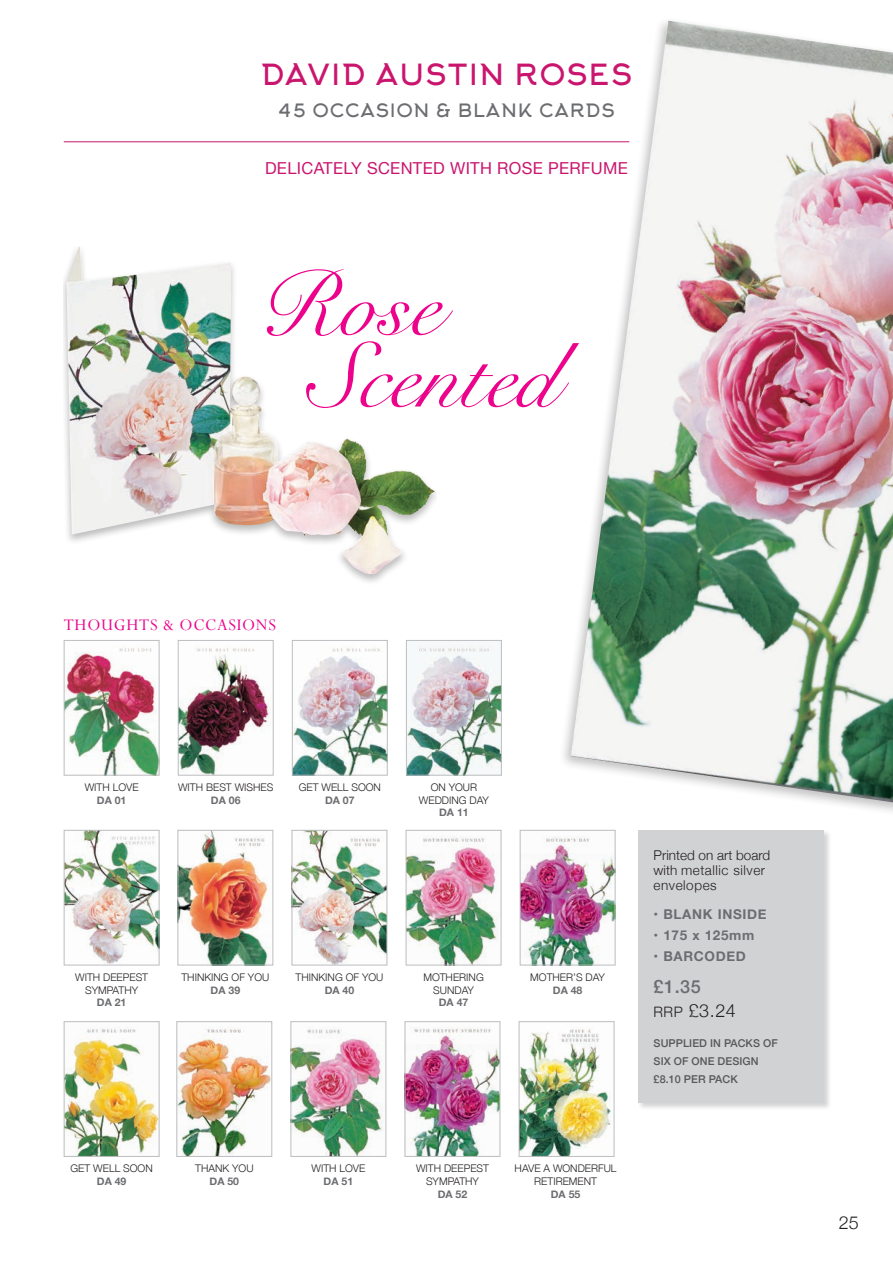
<style>
.page{position:relative;width:893px;height:1263px;background:#fff}
.page>*{position:absolute;margin:0;border:0;box-sizing:border-box;transform-origin:0 0}
.MESSAGE{font:91.65px "Snell Roundhand";color:#ed028c}
.RANGE{font:28.5px "Arkhip";letter-spacing:.04em;color:#ca156e}
.MESSAGE-2{font:18px "Arkhip";letter-spacing:.04em;color:#6c6d70}
.MESSAGE-3{font:18px "Perpetua";letter-spacing:.04em;color:#ed028c}
.Paragraph_Style_6{font:300 18px "Helvetica Neue";color:#231f20}
.t1{font:500 18px "Helvetica Neue";color:#6c6d70}
.t2{font:16.5px "Helvetica Neue";letter-spacing:.02em;color:#ca156e}
.size{font:700 13.5px "Helvetica Neue";letter-spacing:.05em;color:#6c6d70}
.t3{font:300 13.5px "Helvetica Neue";letter-spacing:.04em;color:#231f20}
.t4{font:300 13.5px "Helvetica Neue";color:#231f20}
.size-2{font:500 10.8px "Helvetica Neue";letter-spacing:.005em;color:#57585a}
.t5{font:300 10.5px/12.6px "Helvetica Neue";color:#231f20;text-align:center}
.Paragraph_Style_6-2{font:700 10.5px "Helvetica Neue";color:#6c6d70}
.s1{font-size:14.4px}
</style>
<div class="page">
<img style="left:571px;top:21px;width:322px;height:781px">
<hr style="left:64px;top:141px;width:565px;height:1px;background:#ca156e">
<div style="left:637px;top:829px;width:195px;height:282px;background:#231f20;opacity:.2"></div>
<div style="left:638px;top:830px;width:185px;height:272px;background:#d1d2d4"></div>
<div style="left:64px;top:247px;width:372px;height:338px;background:#231f20;opacity:.3"></div>
<img style="left:67px;top:247px;width:369px;height:328px">
<img style="left:66px;top:648px;width:91px;height:125px">
<div style="left:64px;top:640px;width:95px;height:135px;border:1px solid #bcbdc0"></div>
<img style="left:180px;top:646px;width:91px;height:127px">
<div style="left:178px;top:640px;width:96px;height:135px;border:1px solid #bcbdc0"></div>
<img style="left:294px;top:646px;width:92px;height:127px">
<div style="left:292px;top:640px;width:96px;height:135px;border:1px solid #bcbdc0"></div>
<img style="left:408px;top:645px;width:92px;height:128px">
<div style="left:406px;top:640px;width:96px;height:135px;border:1px solid #bcbdc0"></div>
<img style="left:66px;top:832px;width:91px;height:131px">
<div style="left:64px;top:830px;width:95px;height:135px;border:1px solid #bcbdc0"></div>
<img style="left:180px;top:832px;width:89px;height:131px">
<div style="left:178px;top:830px;width:95px;height:135px;border:1px solid #bcbdc0"></div>
<img style="left:294px;top:832px;width:91px;height:131px">
<div style="left:292px;top:830px;width:95px;height:135px;border:1px solid #bcbdc0"></div>
<img style="left:522px;top:836px;width:91px;height:127px">
<div style="left:520px;top:830px;width:95px;height:135px;border:1px solid #bcbdc0"></div>
<img style="left:408px;top:836px;width:91px;height:127px">
<div style="left:406px;top:830px;width:95px;height:135px;border:1px solid #bcbdc0"></div>
<img style="left:178px;top:1028px;width:92px;height:127px">
<div style="left:176px;top:1021px;width:96px;height:136px;border:1px solid #bcbdc0"></div>
<img style="left:293px;top:1027px;width:91px;height:128px">
<div style="left:291px;top:1021px;width:95px;height:136px;border:1px solid #bcbdc0"></div>
<img style="left:521px;top:1028px;width:90px;height:127px">
<div style="left:519px;top:1021px;width:95px;height:136px;border:1px solid #bcbdc0"></div>
<img style="left:407px;top:1027px;width:91px;height:128px">
<div style="left:405px;top:1021px;width:95px;height:136px;border:1px solid #bcbdc0"></div>
<img style="left:66px;top:1027px;width:91px;height:128px">
<div style="left:64px;top:1021px;width:95px;height:136px;border:1px solid #bcbdc0"></div>
<p class="RANGE" style="left:261px;top:58px;width:373px">DAVID AUSTIN ROSES</p>
<p class="MESSAGE-2" style="left:278px;top:100px;width:338px">45 OCCASION &amp; BLANK CARDS</p>
<p class="t2" style="left:265px;top:156px;width:364px">DELICATELY SCENTED WITH ROSE PERFUME</p>
<p class="MESSAGE" style="left:258px;top:232px;width:185px">Rose</p>
<p class="MESSAGE" style="left:308px;top:304px;width:251px">Scented</p>
<p class="MESSAGE-3" style="left:64px;top:614px;width:214px">THOUGHTS &amp; OCCASIONS</p>
<p class="t5" style="left:85px;top:780px;width:55px">WITH LOVE</p>
<p class="Paragraph_Style_6-2" style="left:97px;top:792px;width:31px">DA 01</p>
<p class="t5" style="left:178px;top:780px;width:97px">WITH BEST WISHES</p>
<p class="Paragraph_Style_6-2" style="left:211px;top:792px;width:31px">DA 06</p>
<p class="t5" style="left:299px;top:780px;width:84px">GET WELL SOON</p>
<p class="Paragraph_Style_6-2" style="left:325px;top:792px;width:31px">DA 07</p>
<p class="t5" style="left:431px;top:780px;width:48px">ON YOUR</p>
<p class="t5" style="left:419px;top:793px;width:72px">WEDDING DAY</p>
<p class="Paragraph_Style_6-2" style="left:439px;top:804px;width:31px">DA 11</p>
<p class="t5" style="left:75px;top:970px;width:74px">WITH DEEPEST<br>SYMPATHY</p>
<p class="Paragraph_Style_6-2" style="left:97px;top:994px;width:31px">DA 21</p>
<p class="t5" style="left:181px;top:970px;width:89px">THINKING OF YOU</p>
<p class="Paragraph_Style_6-2" style="left:211px;top:981px;width:31px">DA 39</p>
<p class="t5" style="left:296px;top:970px;width:89px">THINKING OF YOU</p>
<p class="Paragraph_Style_6-2" style="left:325px;top:981px;width:31px">DA 40</p>
<p class="t5" style="left:423px;top:970px;width:62px">MOTHERING</p>
<p class="t5" style="left:433px;top:983px;width:42px">SUNDAY</p>
<p class="Paragraph_Style_6-2" style="left:439px;top:994px;width:31px">DA 47</p>
<p class="t5" style="left:530px;top:970px;width:76px">MOTHER’S DAY</p>
<p class="Paragraph_Style_6-2" style="left:553px;top:981px;width:31px">DA 48</p>
<p class="t4" style="left:654px;top:844px;width:118px">Printed on art board</p>
<p class="t3" style="left:654px;top:859px;width:113px">with metallic silver</p>
<p class="t3" style="left:654px;top:874px;width:65px">envelopes</p>
<p class="size" style="left:654px;top:903px;width:114px">• BLANK INSIDE</p>
<p class="size" style="left:654px;top:924px;width:102px">• 175 x 125mm</p>
<p class="size" style="left:654px;top:945px;width:94px">• BARCODED</p>
<p class="t1" style="left:654px;top:972px;width:49px">£1.35</p>
<p class="Paragraph_Style_6" style="left:654px;top:996px;width:84px"><span class="s1">RRP</span> £3.24</p>
<p class="size-2" style="left:654px;top:1034px;width:126px">SUPPLIED IN PACKS OF</p>
<p class="size-2" style="left:654px;top:1052px;width:106px">SIX OF ONE DESIGN</p>
<p class="size-2" style="left:654px;top:1070px;width:86px">£8.10 PER PACK</p>
<p class="t5" style="left:71px;top:1161px;width:84px">GET WELL SOON</p>
<p class="Paragraph_Style_6-2" style="left:97px;top:1173px;width:31px">DA 49</p>
<p class="t5" style="left:195px;top:1161px;width:60px">THANK YOU</p>
<p class="Paragraph_Style_6-2" style="left:210px;top:1173px;width:31px">DA 50</p>
<p class="t5" style="left:311px;top:1161px;width:55px">WITH LOVE</p>
<p class="Paragraph_Style_6-2" style="left:324px;top:1173px;width:31px">DA 51</p>
<p class="t5" style="left:416px;top:1161px;width:74px">WITH DEEPEST<br>SYMPATHY</p>
<p class="Paragraph_Style_6-2" style="left:438px;top:1185px;width:31px">DA 52</p>
<p class="t5" style="left:515px;top:1161px;width:103px">HAVE A WONDERFUL</p>
<p class="t5" style="left:534px;top:1174px;width:64px">RETIREMENT</p>
<p class="Paragraph_Style_6-2" style="left:551px;top:1185px;width:31px">DA 55</p>
<p class="Paragraph_Style_6" style="left:839px;top:1208px;width:22px">25</p>
</div>
